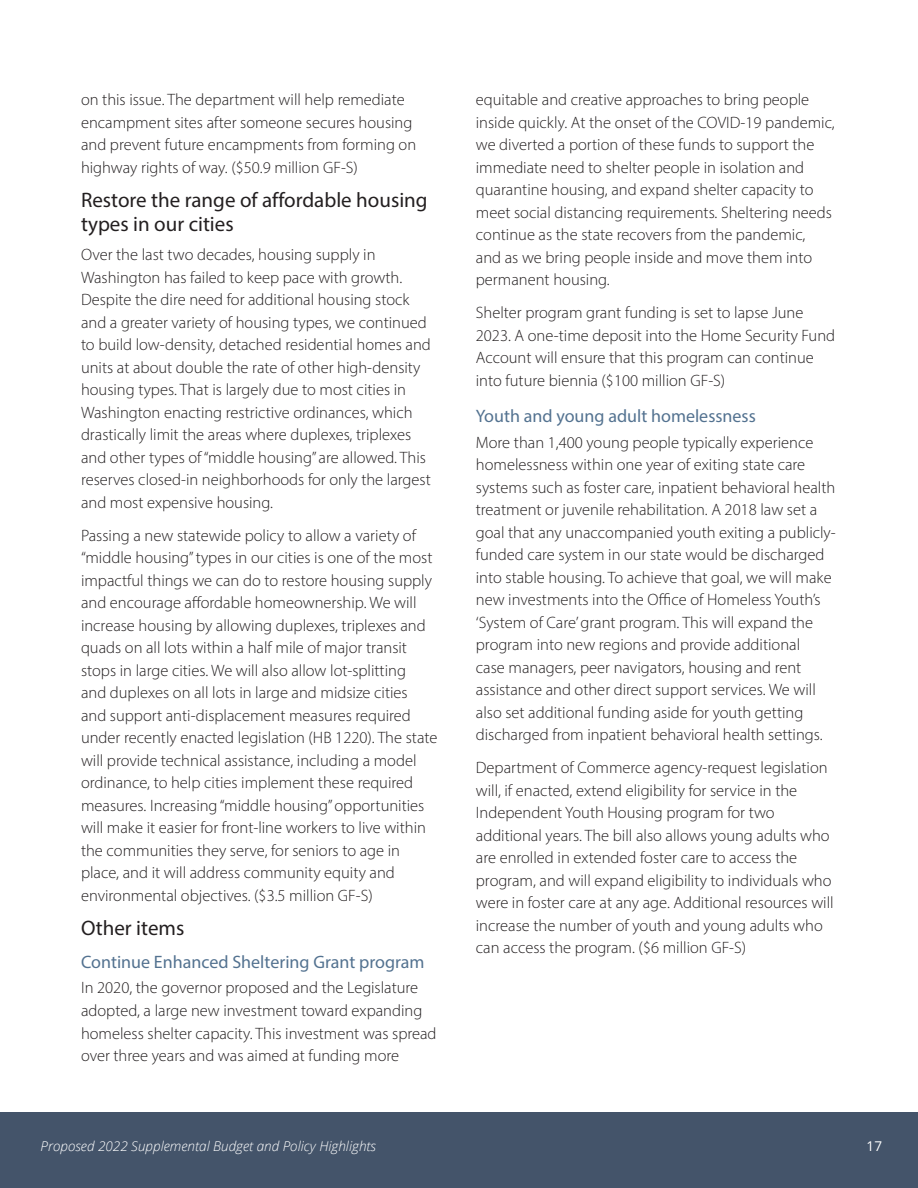
<style>
.page{position:relative;width:918px;height:1188px;background:#fff}
.page>*{position:absolute;margin:0;border:0;box-sizing:border-box;transform-origin:0 0}
.Heading_1{font:21px/24px "Myriad Pro";color:#231f20}
.Heading_2{font:18px "Myriad Pro";color:#537290}
.Body_text{font:300 16.5px/22.5px "Myriad Pro";color:#231f20}
.t1{font:italic 300 13.5px "Open Sans";color:#fff}
.t2{font:13.5px "Open Sans";color:#fff}
</style>
<div class="page">
<div style="left:0;top:1113px;width:918px;height:75px;background:#44546a"></div>
<p class="Body_text" style="left:81px;top:88px;width:337px">on this issue. The department will help remediate encampment sites after someone secures housing and prevent future encampments from forming on highway rights of way. ($50.9 million GF-S)</p>
<p class="Heading_1" style="left:81px;top:188px;width:348px">Restore the range of affordable housing types in our cities</p>
<p class="Body_text" style="left:81px;top:243px;width:351px">Over the last two decades, housing supply in Washington has failed to keep pace with growth.<br>Despite the dire need for additional housing stock and a greater variety of housing types, we continued to build low-density, detached residential homes and units at about double the rate of other high-density housing types. That is largely due to most cities in Washington enacting restrictive ordinances, which drastically limit the areas where duplexes, triplexes and other types of “middle housing” are allowed. This reserves closed-in neighborhoods for only the largest and most expensive housing.</p>
<p class="Body_text" style="left:81px;top:524px;width:358px">Passing a new statewide policy to allow a variety of “middle housing” types in our cities is one of the most impactful things we can do to restore housing supply and encourage affordable homeownership. We will increase housing by allowing duplexes, triplexes and quads on all lots within a half mile of major transit stops in large cities. We will also allow lot-splitting<br>and duplexes on all lots in large and midsize cities<br>and support anti-displacement measures required under recently enacted legislation (HB 1220). The state will provide technical assistance, including a model ordinance, to help cities implement these required measures. Increasing “middle housing” opportunities will make it easier for front-line workers to live within the communities they serve, for seniors to age in place, and it will address community equity and environmental objectives. ($3.5 million GF-S)</p>
<p class="Heading_1" style="left:81px;top:916px;width:105px">Other items</p>
<p class="Heading_2" style="left:81px;top:951px;width:345px">Continue Enhanced Sheltering Grant program</p>
<p class="Body_text" style="left:81px;top:977px;width:357px">In 2020, the governor proposed and the Legislature adopted, a large new investment toward expanding homeless shelter capacity. This investment was spread over three years and was aimed at funding more</p>
<p class="Body_text" style="left:476px;top:88px;width:360px">equitable and creative approaches to bring people inside quickly. At the onset of the COVID-19 pandemic, we diverted a portion of these funds to support the immediate need to shelter people in isolation and quarantine housing, and expand shelter capacity to meet social distancing requirements. Sheltering needs continue as the state recovers from the pandemic, and as we bring people inside and move them into permanent housing.</p>
<p class="Body_text" style="left:476px;top:301px;width:361px">Shelter program grant funding is set to lapse June 2023. A one-time deposit into the Home Security Fund Account will ensure that this program can continue into future biennia ($100 million GF-S)</p>
<p class="Heading_2" style="left:476px;top:405px;width:281px">Youth and young adult homelessness</p>
<p class="Body_text" style="left:476px;top:431px;width:361px">More than 1,400 young people typically experience homelessness within one year of exiting state care systems such as foster care, inpatient behavioral health treatment or juvenile rehabilitation. A 2018 law set a goal that any unaccompanied youth exiting a publicly&shy;funded care system in our state would be discharged into stable housing. To achieve that goal, we will make new investments into the Office of Homeless Youth’s ‘System of Care’ grant program. This will expand the program into new regions and provide additional<br>case managers, peer navigators, housing and rent assistance and other direct support services. We will also set additional funding aside for youth getting discharged from inpatient behavioral health settings.</p>
<p class="Body_text" style="left:476px;top:756px;width:359px">Department of Commerce agency-request legislation will, if enacted, extend eligibility for service in the Independent Youth Housing program for two additional years. The bill also allows young adults who are enrolled in extended foster care to access the program, and will expand eligibility to individuals who were in foster care at any age. Additional resources will increase the number of youth and young adults who can access the program. ($6 million GF-S)</p>
<p class="t1" style="left:41px;top:1137px;width:337px">Proposed 2022 Supplemental Budget and Policy Highlights</p>
<p class="t2" style="left:867px;top:1137px;width:17px">17</p>
</div>
